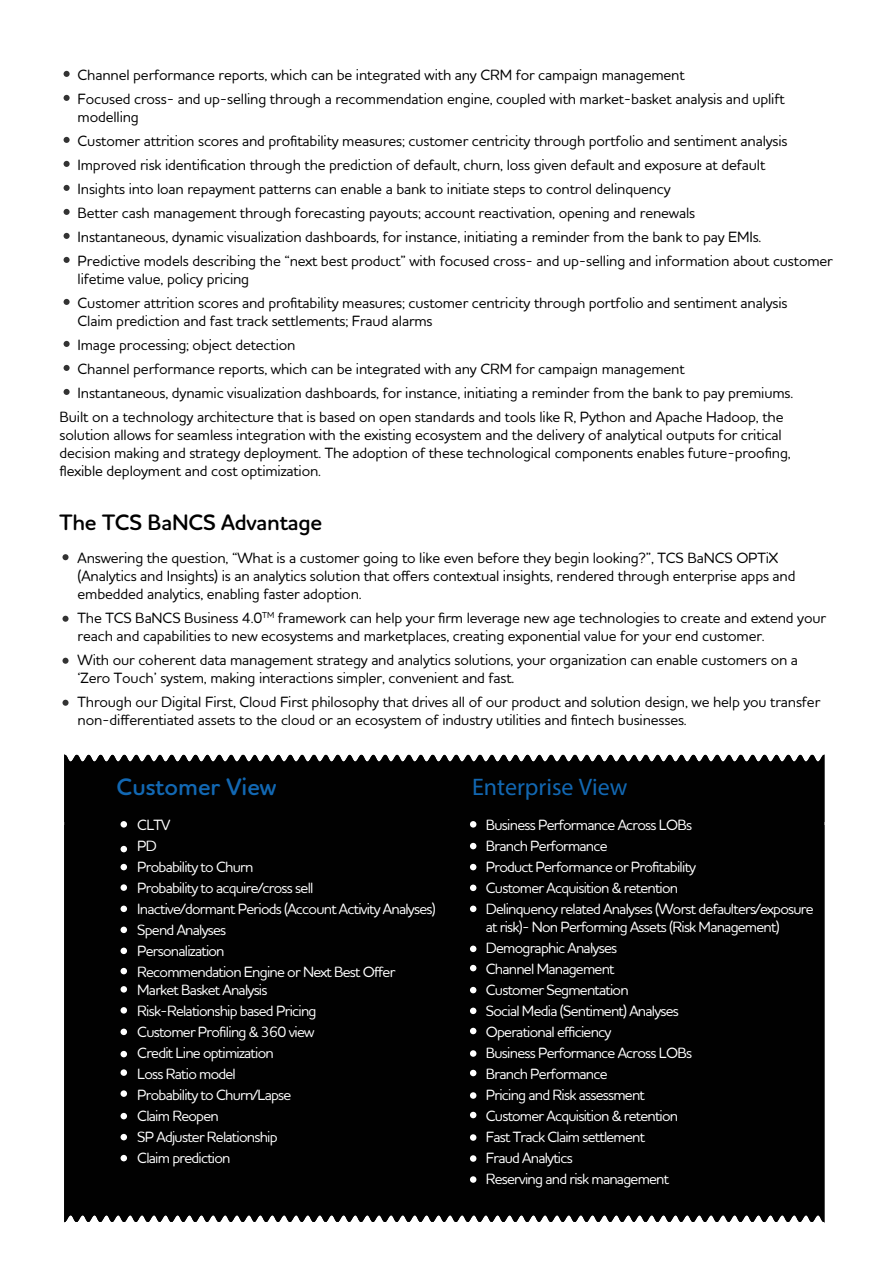
<style>
.page{position:relative;width:893px;height:1263px;background:#fff}
.page>*{position:absolute;margin:0;border:0;box-sizing:border-box;transform-origin:0 0}
.t1{font:24px "Myriad Pro";color:#1268b3}
.t2{font:600 24px "Houschka Rounded Alt";color:#1268b3}
.t3{font:600 22.5px "Houschka Rounded Alt";letter-spacing:-.01em;color:#010101}
.t4{font:500 15px/24px "Houschka Rounded Alt";letter-spacing:-.01em;color:#010101}
.t5{font:500 15px/21px "Houschka Rounded Alt";letter-spacing:-.05em;color:#fff}
</style>
<div class="page">
<svg style="left:64px;top:71px;width:6px;height:6px"></svg>
<svg style="left:64px;top:95px;width:6px;height:6px"></svg>
<svg style="left:64px;top:137px;width:6px;height:6px"></svg>
<svg style="left:64px;top:161px;width:6px;height:6px"></svg>
<svg style="left:64px;top:185px;width:6px;height:6px"></svg>
<svg style="left:64px;top:209px;width:6px;height:6px"></svg>
<svg style="left:64px;top:233px;width:6px;height:6px"></svg>
<svg style="left:64px;top:257px;width:6px;height:6px"></svg>
<svg style="left:64px;top:299px;width:6px;height:6px"></svg>
<svg style="left:64px;top:341px;width:6px;height:6px"></svg>
<svg style="left:64px;top:365px;width:6px;height:6px"></svg>
<svg style="left:64px;top:389px;width:6px;height:6px"></svg>
<div style="left:62px;top:554px;width:7px;height:6px;background:#333;border-radius:50%"></div>
<div style="left:62px;top:616px;width:7px;height:6px;background:#333;border-radius:50%"></div>
<div style="left:62px;top:658px;width:7px;height:6px;background:#333;border-radius:50%"></div>
<div style="left:62px;top:700px;width:7px;height:6px;background:#333;border-radius:50%"></div>
<div style="left:64px;top:754px;width:760px;height:469px;background:#010101"></div>
<svg style="left:527px;top:754px;width:297px;height:7px"></svg>
<svg style="left:121px;top:821px;width:6px;height:6px"></svg>
<svg style="left:470px;top:821px;width:6px;height:6px"></svg>
<svg style="left:470px;top:843px;width:6px;height:6px"></svg>
<svg style="left:470px;top:864px;width:6px;height:6px"></svg>
<div style="left:470px;top:884px;width:6px;height:7px;background:#fff;border-radius:50%"></div>
<div style="left:470px;top:905px;width:6px;height:7px;background:#fff;border-radius:50%"></div>
<div style="left:470px;top:945px;width:6px;height:7px;background:#fff;border-radius:50%"></div>
<svg style="left:470px;top:965px;width:6px;height:6px"></svg>
<svg style="left:470px;top:987px;width:6px;height:6px"></svg>
<div style="left:470px;top:1007px;width:6px;height:7px;background:#fff;border-radius:50%"></div>
<svg style="left:470px;top:1028px;width:6px;height:6px"></svg>
<div style="left:470px;top:1050px;width:6px;height:7px;background:#fff;border-radius:50%"></div>
<svg style="left:470px;top:1070px;width:6px;height:6px"></svg>
<div style="left:470px;top:1092px;width:6px;height:7px;background:#fff;border-radius:50%"></div>
<svg style="left:470px;top:1112px;width:6px;height:6px"></svg>
<div style="left:470px;top:1134px;width:6px;height:7px;background:#fff;border-radius:50%"></div>
<div style="left:470px;top:1155px;width:6px;height:7px;background:#fff;border-radius:50%"></div>
<div style="left:470px;top:1176px;width:6px;height:7px;background:#fff;border-radius:50%"></div>
<svg style="left:121px;top:846px;width:6px;height:6px"></svg>
<svg style="left:121px;top:864px;width:6px;height:6px"></svg>
<div style="left:121px;top:884px;width:6px;height:7px;background:#fff;border-radius:50%"></div>
<div style="left:121px;top:905px;width:6px;height:7px;background:#fff;border-radius:50%"></div>
<div style="left:121px;top:926px;width:6px;height:7px;background:#fff;border-radius:50%"></div>
<div style="left:121px;top:947px;width:6px;height:7px;background:#fff;border-radius:50%"></div>
<svg style="left:121px;top:968px;width:6px;height:6px"></svg>
<svg style="left:121px;top:986px;width:6px;height:6px"></svg>
<svg style="left:121px;top:1007px;width:6px;height:6px"></svg>
<div style="left:121px;top:1028px;width:6px;height:7px;background:#fff;border-radius:50%"></div>
<svg style="left:121px;top:1051px;width:6px;height:6px"></svg>
<div style="left:121px;top:1069px;width:6px;height:7px;background:#fff;border-radius:50%"></div>
<div style="left:121px;top:1090px;width:6px;height:7px;background:#fff;border-radius:50%"></div>
<svg style="left:121px;top:1113px;width:6px;height:6px"></svg>
<svg style="left:121px;top:1134px;width:6px;height:6px"></svg>
<svg style="left:121px;top:1155px;width:6px;height:6px"></svg>
<p class="t4" style="left:78px;top:62px;width:709px">Channel performance reports, which can be integrated with any CRM for campaign management<br>Focused cross- and up-selling through a recommendation engine, coupled with market-basket analysis and uplift</p>
<p class="t4" style="left:78px;top:104px;width:757px">modelling<br>Customer attrition scores and profitability measures; customer centricity through portfolio and sentiment analysis Improved risk identification through the prediction of default, churn, loss given default and exposure at default<br>Insights into loan repayment patterns can enable a bank to initiate steps to control delinquency<br>Better cash management through forecasting payouts; account reactivation, opening and renewals<br>Instantaneous, dynamic visualization dashboards, for instance, initiating a reminder from the bank to pay EMIs.<br>Predictive models describing the “next best product” with focused cross- and up-selling and information about customer</p>
<p class="t4" style="left:78px;top:266px;width:711px">lifetime value, policy pricing<br>Customer attrition scores and profitability measures; customer centricity through portfolio and sentiment analysis</p>
<p class="t4" style="left:78px;top:308px;width:357px">Claim prediction and fast track settlements; Fraud alarms</p>
<p class="t4" style="left:78px;top:332px;width:219px">Image processing; object detection</p>
<p class="t4" style="left:78px;top:356px;width:609px">Channel performance reports, which can be integrated with any CRM for campaign management</p>
<p class="t4" style="left:78px;top:380px;width:717px">Instantaneous, dynamic visualization dashboards, for instance, initiating a reminder from the bank to pay premiums.</p>
<p class="t4" style="left:60px;top:404px;width:725px">Built on a technology architecture that is based on open standards and tools like R, Python and Apache Hadoop, the</p>
<p class="t4" style="left:60px;top:425px;width:733px;line-height:18px">solution allows for seamless integration with the existing ecosystem and the delivery of analytical outputs for critical decision making and strategy deployment. The adoption of these technological components enables future-proofing, flexible deployment and cost optimization.</p>
<h2 class="t3" style="left:60px;top:507px;width:264px">The TCS BaNCS Advantage</h2>
<p class="t4" style="left:78px;top:548px;width:719px;line-height:18px">Answering the question, “What is a customer going to like even before they begin looking?”, TCS BaNCS OPTiX (Analytics and Insights) is an analytics solution that offers contextual insights, rendered through enterprise apps and embedded analytics, enabling faster adoption.</p>
<p class="t4" style="left:78px;top:608px;width:750px;line-height:18px">The TCS BaNCS Business 4.0<sup>TM</sup> framework can help your firm leverage new age technologies to create and extend your reach and capabilities to new ecosystems and marketplaces, creating exponential value for your end customer.</p>
<p class="t4" style="left:78px;top:650px;width:722px;line-height:18px">With our coherent data management strategy and analytics solutions, your organization can enable customers on a ‘Zero Touch’ system, making interactions simpler, convenient and fast.</p>
<p class="t4" style="left:78px;top:692px;width:744px;line-height:18px">Through our Digital First, Cloud First philosophy that drives all of our product and solution design, we help you transfer non-differentiated assets to the cloud or an ecosystem of industry utilities and fintech businesses.</p>
<h1 class="t2" style="left:117px;top:771px;width:161px">Customer View</h1>
<h1 class="t1" style="left:472px;top:772px;width:157px">Enterprise View</h1>
<p class="t5" style="left:486px;top:813px;width:329px">Business Performance Across LOBs<br>Branch Performance<br>Product Performance or Profitability<br>Customer Acquisition &amp; retention<br>Delinquency related Analyses (Worst defaulters/exposure</p>
<p class="t5" style="left:486px;top:915px;width:295px">at risk)- Non Performing Assets (Risk Management)<br>Demographic Analyses<br>Channel Management<br>Customer Segmentation<br>Social Media (Sentiment) Analyses<br>Operational efficiency<br>Business Performance Across LOBs<br>Branch Performance<br>Pricing and Risk assessment<br>Customer Acquisition &amp; retention<br>Fast Track Claim settlement<br>Fraud Analytics<br>Reserving and risk management</p>
<p class="t5" style="left:137px;top:813px;width:300px">CLTV<br>PD<br>Probability to Churn<br>Probability to acquire/cross sell<br>Inactive/dormant Periods (Account Activity Analyses)<br>Spend Analyses<br>Personalization<br>Recommendation Engine or Next Best Offer</p>
<p class="t5" style="left:137px;top:978px;width:181px">Market Basket Analysis<br>Risk-Relationship based Pricing<br>Customer Profiling &amp; 360 view<br>Credit Line optimization<br>Loss Ratio model<br>Probability to Churn/Lapse<br>Claim Reopen<br>SP Adjuster Relationship<br>Claim prediction</p>
</div>
